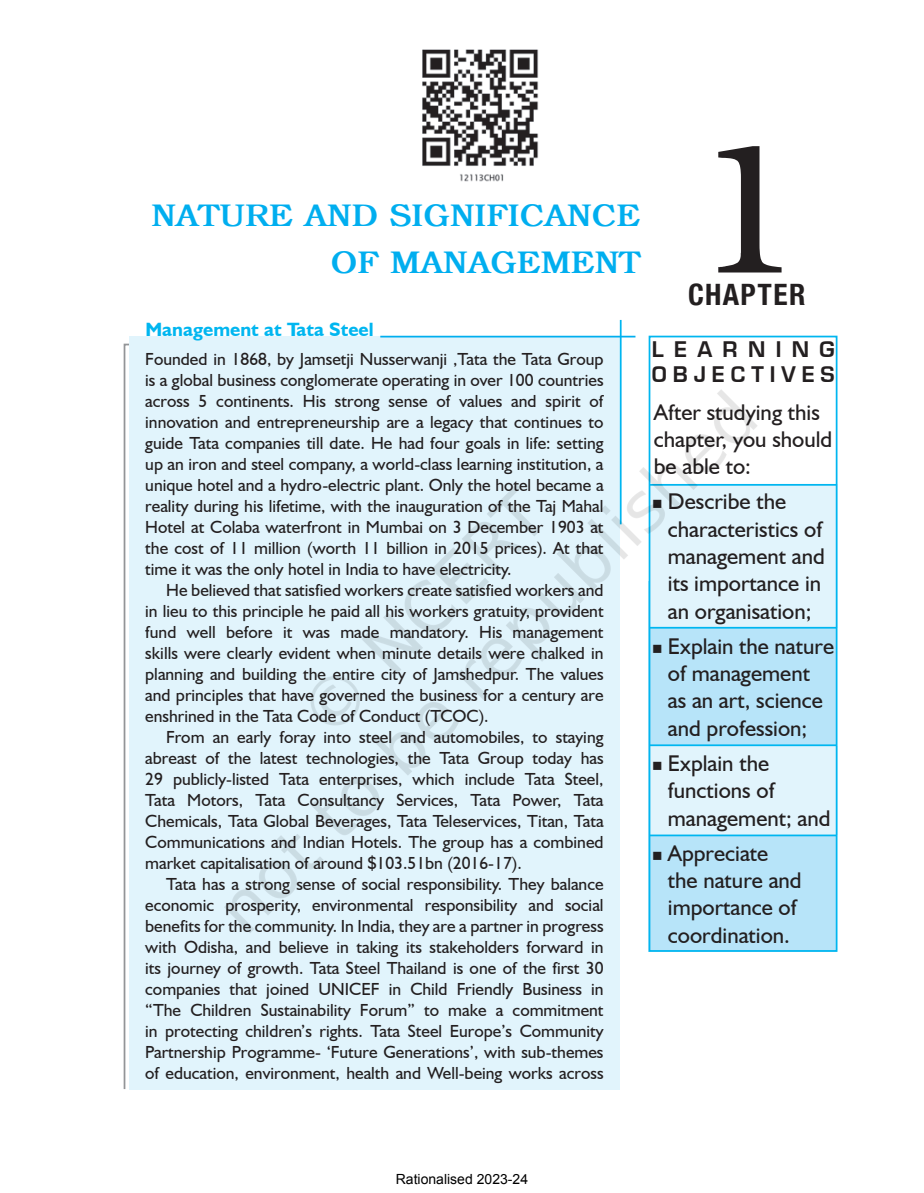
<style>
.page{position:relative;width:924px;height:1193px;background:#fff}
.page>*{position:absolute;margin:0;border:0;box-sizing:border-box;transform-origin:0 0}
.t1{font:185.5px "Bookman";color:#231f20}
.t2{font:700 31.5px/47.2px "Bookman";color:#00aeef;text-align:right}
.t3{font:31.5px "Helvetica Condensed PL Bold";letter-spacing:.04em;color:#231f20}
.t4{font:22.75px/27.3px "Humanist 521 BT";color:#231f20}
.t5{font:21px/24.5px "Square 721 Dm Normal";letter-spacing:.285em;color:#231f20}
.t6{font:700 19.25px "Humanist 521 BT";color:#00b6f0}
.t7{font:17.5px/21px "Humanist 521 BT";color:#231f20;text-align:justify}
.t8{font:14px "Arial";color:#000}
</style>
<div class="page">
<img style="left:123px;top:49px;width:715px;height:1041px">
<img style="left:129px;top:321px;width:644px;height:644px">
<h2 class="t2" style="left:151px;top:191px;width:490px">NATURE AND SIGNIFICANCE<br>OF MANAGEMENT</h2>
<p class="t6" style="left:145px;top:318px;width:230px">Management at Tata Steel</p>
<p class="t7" style="left:145px;top:348px;width:460px">Founded in 1868, by Jamsetji Nusserwanji ,Tata the Tata Group is a global business conglomerate operating in over 100 countries across 5 continents. His strong sense of values and spirit of innovation and entrepreneurship are a legacy that continues to guide Tata companies till date. He had four goals in life: setting up an iron and steel company, a world-class learning institution, a unique hotel and a hydro-electric plant. Only the hotel became a reality during his lifetime, with the inauguration of the Taj Mahal Hotel at Colaba waterfront in Mumbai on 3 December 1903 at the cost of 11 million (worth 11 billion in 2015 prices). At that time it was the only hotel in India to have electricity.</p>
<p class="t7" style="left:145px;top:579px;width:460px;text-indent:21px">He believed that satisfied workers create satisfied workers and in lieu to this principle he paid all his workers gratuity, provident fund well before it was made mandatory. His management skills were clearly evident when minute details were chalked in planning and building the entire city of Jamshedpur. The values and principles that have governed the business for a century are enshrined in the Tata Code of Conduct (TCOC).</p>
<p class="t7" style="left:145px;top:726px;width:460px;text-indent:21px">From an early foray into steel and automobiles, to staying abreast of the latest technologies, the Tata Group today has 29 publicly-listed Tata enterprises, which include Tata Steel, Tata Motors, Tata Consultancy Services, Tata Power, Tata Chemicals, Tata Global Beverages, Tata Teleservices, Titan, Tata Communications and Indian Hotels. The group has a combined market capitalisation of around $103.51bn (2016-17).</p>
<p class="t7" style="left:145px;top:873px;width:460px;text-indent:21px">Tata has a strong sense of social responsibility. They balance economic prosperity, environmental responsibility and social benefits for the community. In India, they are a partner in progress with Odisha, and believe in taking its stakeholders forward in its journey of growth. Tata Steel Thailand is one of the first 30 companies that joined UNICEF in Child Friendly Business in “The Children Sustainability Forum” to make a commitment in protecting children’s rights. Tata Steel Europe’s Community Partnership Programme- ‘Future Generations’, with sub-themes of education, environment, health and Well-being works across</p>
<h1 class="t1" style="left:689px;top:100px;width:117px">1</h1>
<h2 class="t3" style="left:688px;top:276px;width:119px">CHAPTER</h2>
<p class="t5" style="left:652px;top:337px;width:184px">LEARNING<br>OBJECTIVES</p>
<h3 class="t4" style="left:654px;top:398px;width:180px">After studying this chapter, you should be able to:</h3>
<h3 class="t4" style="left:668px;top:487px;width:158px;text-indent:-16px">■ Describe the characteristics of management and its importance in an organisation;</h3>
<h3 class="t4" style="left:652px;top:632px;width:184px;text-align:center">■ Explain the nature of management<br>as an art, science and profession;</h3>
<h3 class="t4" style="left:668px;top:749px;width:164px;text-indent:-16px">■ Explain the functions of management; and</h3>
<h3 class="t4" style="left:668px;top:839px;width:135px;text-indent:-16px">■ Appreciate the nature and importance of coordination.</h3>
<p class="t8" style="left:396px;top:1169px;width:134px">Rationalised 2023-24</p>
</div>
